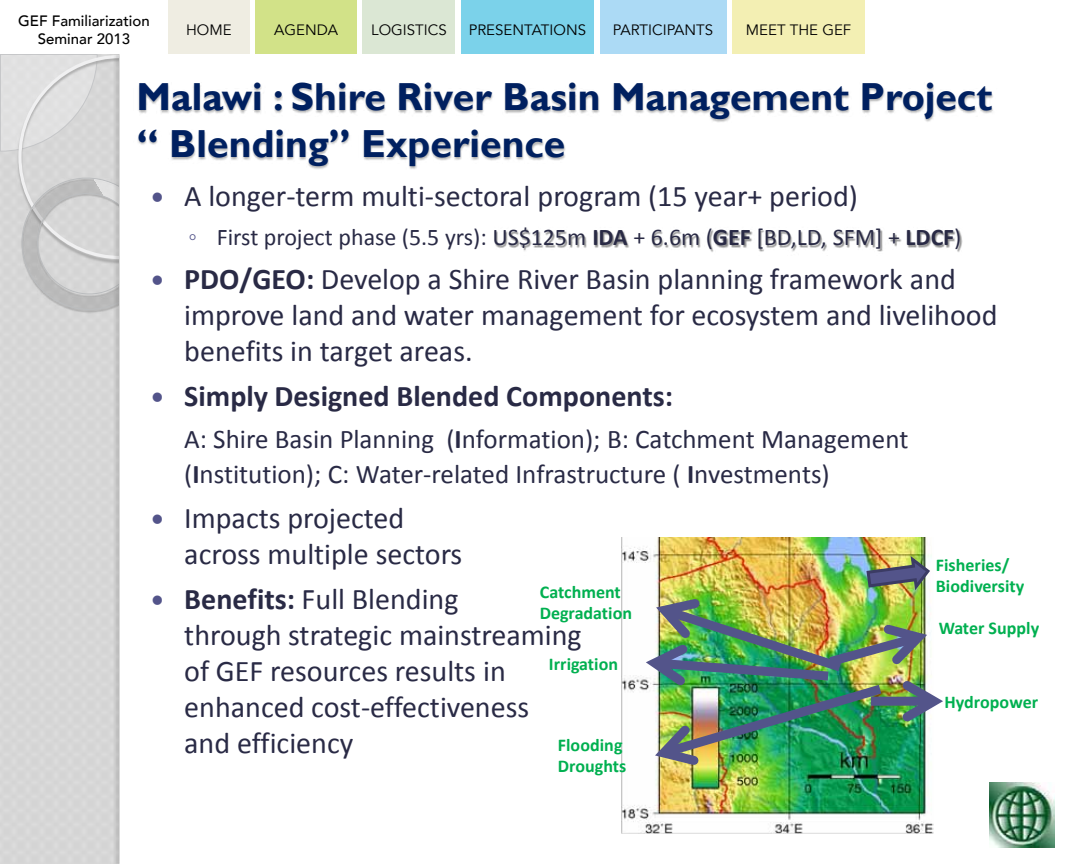
<style>
.page{position:relative;width:1080px;height:864px;background:#fff}
.page>*{position:absolute;margin:0;border:0;box-sizing:border-box;transform-origin:0 0}
.t1{font:700 39px/46.8px "Gill Sans";color:#002060}
.t2{font:30px/36px "Calibri";color:#292a45}
.t3{font:700 30px "Calibri";color:#292a45}
.t4{font:27px/35.2px "Calibri";color:#292a45}
.t5{font:24px "Calibri";color:#292a45}
.t6{font:700 18px/21.6px "Calibri";color:#00b050}
.t7{font:15px "Avenir";color:#000}
.t8{font:500 15px/18px "Avenir";color:#000;text-align:center}
.s1{font-family:"Verdana";color:#53548a}
.s2{font-weight:700}
</style>
<div class="page">
<div style="left:168px;top:0;width:82px;height:54px;background:#efede2"></div>
<div style="left:600px;top:0;width:126px;height:54px;background:#acdaf5"></div>
<div style="left:363px;top:0;width:92px;height:54px;background:#dbe7d4"></div>
<div style="left:732px;top:0;width:133px;height:54px;background:#f3efb3"></div>
<div style="left:256px;top:0;width:101px;height:54px;background:#d2e288"></div>
<div style="left:461px;top:0;width:133px;height:54px;background:#7bd2ea"></div>
<div style="left:0;top:54px;width:1080px;height:810px;background:#d7d7d7"></div>
<svg style="left:0;top:54px;width:98px;height:98px"></svg>
<img style="left:15px;top:55px;width:95px;height:115px">
<div style="left:120px;top:54px;width:960px;height:810px;background:#fff"></div>
<img style="left:111px;top:54px;width:9px;height:810px">
<img style="left:110px;top:59px;width:856px;height:63px">
<img style="left:966px;top:88px;width:27px;height:26px">
<img style="left:110px;top:106px;width:440px;height:64px">
<img style="left:550px;top:106px;width:63px;height:55px">
<img style="left:494px;top:228px;width:77px;height:23px">
<img style="left:571px;top:235px;width:6px;height:13px">
<img style="left:577px;top:231px;width:52px;height:17px">
<img style="left:652px;top:231px;width:46px;height:17px">
<img style="left:698px;top:230px;width:38px;height:22px">
<img style="left:736px;top:231px;width:5px;height:17px">
<img style="left:742px;top:230px;width:141px;height:22px">
<img style="left:891px;top:231px;width:48px;height:17px">
<img style="left:939px;top:231px;width:8px;height:17px">
<img style="left:947px;top:230px;width:16px;height:22px">
<img style="left:621px;top:537px;width:312px;height:297px">
<img style="left:637px;top:553px;width:306px;height:218px">
<img style="left:990px;top:783px;width:65px;height:65px">
<svg style="left:18px;top:170px;width:102px;height:148px"></svg>
<p class="t8" style="left:18px;top:10px;width:133px">GEF Familiarization<br>Seminar 2013</p>
<p class="t7" style="left:186px;top:20px;width:47px">HOME</p>
<p class="t7" style="left:274px;top:20px;width:65px">AGENDA</p>
<p class="t7" style="left:371px;top:20px;width:77px">LOGISTICS</p>
<p class="t7" style="left:469px;top:20px;width:119px">PRESENTATIONS</p>
<p class="t7" style="left:613px;top:20px;width:102px">PARTICIPANTS</p>
<p class="t7" style="left:746px;top:20px;width:107px">MEET THE GEF</p>
<h1 class="t1" style="left:137px;top:74px;width:857px">Malawi : Shire River Basin Management Project “ Blending” Experience</h1>
<p class="t2" style="left:184px;top:178px;width:675px">A longer-term multi-sectoral program (15 year+ period)</p>
<p class="t5" style="left:189px;top:222px;width:774px"><span class="s1">◦</span> First project phase (5.5 yrs): US$125m <span class="s2">IDA</span> + 6.6m (<span class="s2">GEF</span> [BD,LD, SFM] + <span class="s2">LDCF</span>)</p>
<p class="t2" style="left:184px;top:261px;width:815px"><span class="s2">PDO/GEO:</span> Develop a Shire River Basin planning framework and improve land and water management for ecosystem and livelihood benefits in target areas.</p>
<p class="t3" style="left:184px;top:377px;width:490px">Simply Designed Blended Components:</p>
<p class="t4" style="left:184px;top:421px;width:726px">A: Shire Basin Planning (<span class="s2">I</span>nformation); B: Catchment Management (<span class="s2">I</span>nstitution); C: Water-related Infrastructure ( <span class="s2">I</span>nvestments)</p>
<p class="t2" style="left:184px;top:500px;width:280px">Impacts projected across multiple sectors</p>
<p class="t2" style="left:184px;top:581px;width:399px"><span class="s2">Benefits:</span> Full Blending<br>through strategic mainstreaming of GEF resources results in enhanced cost-effectiveness and efficiency</p>
<p class="t6" style="left:936px;top:554px;width:90px">Fisheries/<br>Biodiversity</p>
<p class="t6" style="left:540px;top:581px;width:94px">Catchment<br>Degradation</p>
<p class="t6" style="left:939px;top:617px;width:102px">Water Supply</p>
<p class="t6" style="left:549px;top:653px;width:71px">Irrigation</p>
<p class="t6" style="left:945px;top:691px;width:95px">Hydropower</p>
<p class="t6" style="left:558px;top:734px;width:70px">Flooding<br>Droughts</p>
</div>
